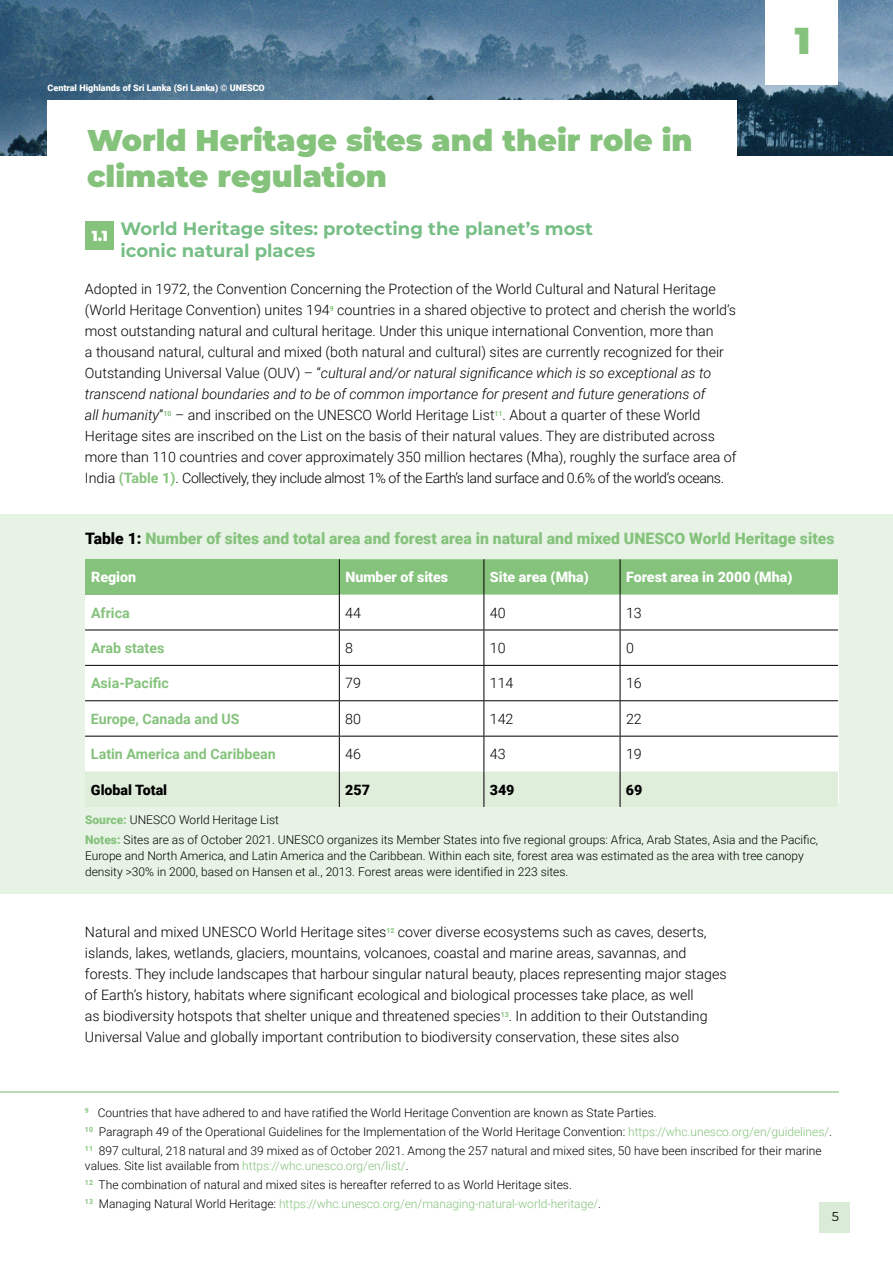
<style>
.page{position:relative;width:893px;height:1263px;background:#fff}
.page>*{position:absolute;margin:0;border:0;box-sizing:border-box;transform-origin:0 0}
.t1{font:900 37.5px "Montserrat";color:#85c27c}
.t2{font:900 30px/36px "Montserrat";color:#85c27c}
.t3{font:700 18px/21.6px "Montserrat";color:#76be85}
.t4{font:900 15.75px "Roboto";color:#85c27c}
.t5{font:900 14.55px "Montserrat";color:#fff}
.t6{font:300 14.25px/21px "Roboto";color:#000}
.t7{font:700 14.25px "Roboto";color:#85c27c}
.t8{font:900 14.25px "Roboto";color:#fff}
.t9{font:900 14.25px "Roboto";color:#000}
.t10{font:12.75px "Montserrat";color:#000}
.t11{font:300 12px/18.8px "Roboto";color:#000}
.t12{font:900 9px "Roboto";color:#fff}
.s1{font-style:italic}
.s2{font-weight:700;color:#85c27c}
.s3{color:#000}
.s4{font-weight:900;color:#85c27c}
.s5{color:#85c27c}
</style>
<div class="page">
<div style="left:0;top:515px;width:893px;height:379px;background:#e7f3e5"></div>
<div style="left:86px;top:559px;width:753px;height:245px;background:#fff"></div>
<div style="left:85px;top:559px;width:254px;height:36px;background:#85c27c"></div>
<div style="left:340px;top:559px;width:498px;height:36px;background:#85c27c"></div>
<div style="left:86px;top:771px;width:752px;height:36px;background:#dfeddb"></div>
<hr style="left:339px;top:595px;width:1px;height:35px;background:#000">
<hr style="left:339px;top:630px;width:1px;height:35px;background:#000">
<hr style="left:339px;top:666px;width:1px;height:34px;background:#000">
<hr style="left:339px;top:701px;width:1px;height:35px;background:#000">
<hr style="left:339px;top:736px;width:1px;height:35px;background:#000">
<hr style="left:339px;top:771px;width:1px;height:36px;background:#000">
<hr style="left:483px;top:559px;width:1px;height:36px;background:#000">
<hr style="left:483px;top:595px;width:1px;height:35px;background:#000">
<hr style="left:483px;top:630px;width:1px;height:35px;background:#000">
<hr style="left:483px;top:666px;width:1px;height:34px;background:#000">
<hr style="left:483px;top:701px;width:1px;height:35px;background:#000">
<hr style="left:483px;top:736px;width:1px;height:35px;background:#000">
<hr style="left:483px;top:771px;width:1px;height:36px;background:#000">
<hr style="left:620px;top:559px;width:1px;height:36px;background:#000">
<hr style="left:620px;top:595px;width:1px;height:35px;background:#000">
<hr style="left:620px;top:630px;width:1px;height:35px;background:#000">
<hr style="left:620px;top:666px;width:1px;height:34px;background:#000">
<hr style="left:620px;top:701px;width:1px;height:35px;background:#000">
<hr style="left:620px;top:736px;width:1px;height:35px;background:#000">
<hr style="left:620px;top:771px;width:1px;height:36px;background:#000">
<hr style="left:85px;top:630px;width:254px;height:1px;background:#000">
<hr style="left:339px;top:630px;width:145px;height:1px;background:#000">
<hr style="left:484px;top:630px;width:136px;height:1px;background:#000">
<hr style="left:620px;top:630px;width:218px;height:1px;background:#000">
<hr style="left:85px;top:736px;width:254px;height:1px;background:#000">
<hr style="left:339px;top:736px;width:145px;height:1px;background:#000">
<hr style="left:484px;top:736px;width:136px;height:1px;background:#000">
<hr style="left:620px;top:736px;width:218px;height:1px;background:#000">
<hr style="left:85px;top:700px;width:254px;height:1px;background:#000">
<hr style="left:339px;top:700px;width:145px;height:1px;background:#000">
<hr style="left:484px;top:700px;width:136px;height:1px;background:#000">
<hr style="left:620px;top:700px;width:218px;height:1px;background:#000">
<hr style="left:85px;top:665px;width:254px;height:1px;background:#000">
<hr style="left:339px;top:665px;width:145px;height:1px;background:#000">
<hr style="left:484px;top:665px;width:136px;height:1px;background:#000">
<hr style="left:620px;top:665px;width:218px;height:1px;background:#000">
<hr style="left:339px;top:559px;width:1px;height:36px;background:#000">
<div style="left:819px;top:1202px;width:31px;height:30px;background:#daecd7"></div>
<hr style="left:0;top:344px;width:1px;height:485px;background:#85c27c">
<hr style="left:0;top:1091px;width:839px;height:1px;background:#85c27c">
<div style="left:86px;top:221px;width:28px;height:28px;background:#85c27c"></div>
<img style="left:0;top:0;width:893px;height:156px">
<div style="left:766px;top:0;width:72px;height:84px;background:#fff"></div>
<div style="left:48px;top:100px;width:689px;height:65px;background:#fff"></div>
<p class="t12" style="left:48px;top:82px;width:219px">Central Highlands of Sri Lanka (Sri Lanka) © UNESCO</p>
<h2 class="t2" style="left:87px;top:121px;width:607px">World Heritage sites and their role in climate regulation</h2>
<p class="t3" style="left:120px;top:217px;width:474px">World Heritage sites: protecting the planet’s most iconic natural places</p>
<p class="t6" style="left:85px;top:278px;width:653px">Adopted in 1972, the Convention Concerning the Protection of the World Cultural and Natural Heritage (World Heritage Convention) unites 194<sup>9</sup> countries in a shared objective to protect and cherish the world’s most outstanding natural and cultural heritage. Under this unique international Convention, more than<br>a thousand natural, cultural and mixed (both natural and cultural) sites are currently recognized for their Outstanding Universal Value (OUV) – “<span class="s1">cultural and/or natural significance which is so exceptional as to transcend national boundaries and to be of common importance for present and future generations of<br>all humanity</span>”<sup>10</sup> – and inscribed on the UNESCO World Heritage List<sup>11</sup>. About a quarter of these World Heritage sites are inscribed on the List on the basis of their natural values. They are distributed across more than 110 countries and cover approximately 350 million hectares (Mha), roughly the surface area of India <span class="s2">(Table 1)</span>. Collectively, they include almost 1% of the Earth’s land surface and 0.6% of the world’s oceans.</p>
<p class="t5" style="left:92px;top:225px;width:18px">1.1</p>
<h1 class="t1" style="left:795px;top:13px;width:17px">1</h1>
<p class="t4" style="left:85px;top:527px;width:751px"><span class="s3">Table 1:</span> Number of sites and total area and forest area in natural and mixed UNESCO World Heritage sites</p>
<p class="t8" style="left:91px;top:567px;width:47px">Region</p>
<p class="t8" style="left:345px;top:567px;width:104px">Number of sites</p>
<p class="t8" style="left:490px;top:567px;width:100px">Site area (Mha)</p>
<p class="t8" style="left:626px;top:567px;width:168px">Forest area in 2000 (Mha)</p>
<p class="t7" style="left:91px;top:603px;width:40px">Africa</p>
<p class="t6" style="left:345px;top:601px;width:17px">44</p>
<p class="t6" style="left:490px;top:601px;width:17px">40</p>
<p class="t6" style="left:626px;top:601px;width:17px">13</p>
<p class="t7" style="left:91px;top:638px;width:75px">Arab states</p>
<p class="t6" style="left:345px;top:637px;width:9px">8</p>
<p class="t6" style="left:490px;top:637px;width:17px">10</p>
<p class="t6" style="left:626px;top:637px;width:9px">0</p>
<p class="t7" style="left:91px;top:673px;width:79px">Asia-Pacific</p>
<p class="t6" style="left:345px;top:672px;width:17px">79</p>
<p class="t6" style="left:490px;top:672px;width:25px">114</p>
<p class="t6" style="left:626px;top:672px;width:17px">16</p>
<p class="t7" style="left:91px;top:709px;width:150px">Europe, Canada and US</p>
<p class="t6" style="left:345px;top:708px;width:17px">80</p>
<p class="t6" style="left:490px;top:708px;width:25px">142</p>
<p class="t6" style="left:626px;top:708px;width:17px">22</p>
<p class="t7" style="left:91px;top:744px;width:186px">Latin America and Caribbean</p>
<p class="t6" style="left:345px;top:743px;width:17px">46</p>
<p class="t6" style="left:490px;top:743px;width:17px">43</p>
<p class="t6" style="left:626px;top:743px;width:17px">19</p>
<p class="t9" style="left:91px;top:779px;width:78px">Global Total</p>
<p class="t9" style="left:345px;top:779px;width:26px">257</p>
<p class="t9" style="left:490px;top:779px;width:26px">349</p>
<p class="t9" style="left:626px;top:779px;width:18px">69</p>
<p class="t11" style="left:85px;top:810px;width:735px;line-height:20px"><span class="s4">Source:</span> UNESCO World Heritage List<br><span class="s4">Notes:</span> Sites are as of October 2021. UNESCO organizes its Member States into five regional groups: Africa, Arab States, Asia and the Pacific,</p>
<p class="t11" style="left:85px;top:847px;width:720px;line-height:15.8px">Europe and North America, and Latin America and the Caribbean. Within each site, forest area was estimated as the area with tree canopy density &gt;30% in 2000, based on Hansen et al., 2013. Forest areas were identified in 223 sites.</p>
<p class="t6" style="left:85px;top:921px;width:643px">Natural and mixed UNESCO World Heritage sites<sup>12</sup> cover diverse ecosystems such as caves, deserts, islands, lakes, wetlands, glaciers, mountains, volcanoes, coastal and marine areas, savannas, and forests. They include landscapes that harbour singular natural beauty, places representing major stages of Earth’s history, habitats where significant ecological and biological processes take place, as well<br>as biodiversity hotspots that shelter unique and threatened species<sup>13</sup>. In addition to their Outstanding Universal Value and globally important contribution to biodiversity conservation, these sites also</p>
<p class="t11" style="left:85px;top:1103px;width:749px"><sup>9</sup> Countries that have adhered to and have ratified the World Heritage Convention are known as State Parties.<br><sup>10</sup> Paragraph 49 of the Operational Guidelines for the Implementation of the World Heritage Convention: <span class="s5">https://whc.unesco.org/en/guidelines/</span>.<br><sup>11</sup> 897 cultural, 218 natural and 39 mixed as of October 2021. Among the 257 natural and mixed sites, 50 have been inscribed for their marine</p>
<p class="t11" style="left:85px;top:1156px;width:518px">values. Site list available from <span class="s5">https://whc.unesco.org/en/list/</span>.<br><sup>12</sup> The combination of natural and mixed sites is hereafter referred to as World Heritage sites.<br><sup>13</sup> Managing Natural World Heritage: <span class="s5">https://whc.unesco.org/en/managing-natural-world-heritage/</span>.</p>
<p class="t10" style="left:832px;top:1208px;width:9px">5</p>
</div>
